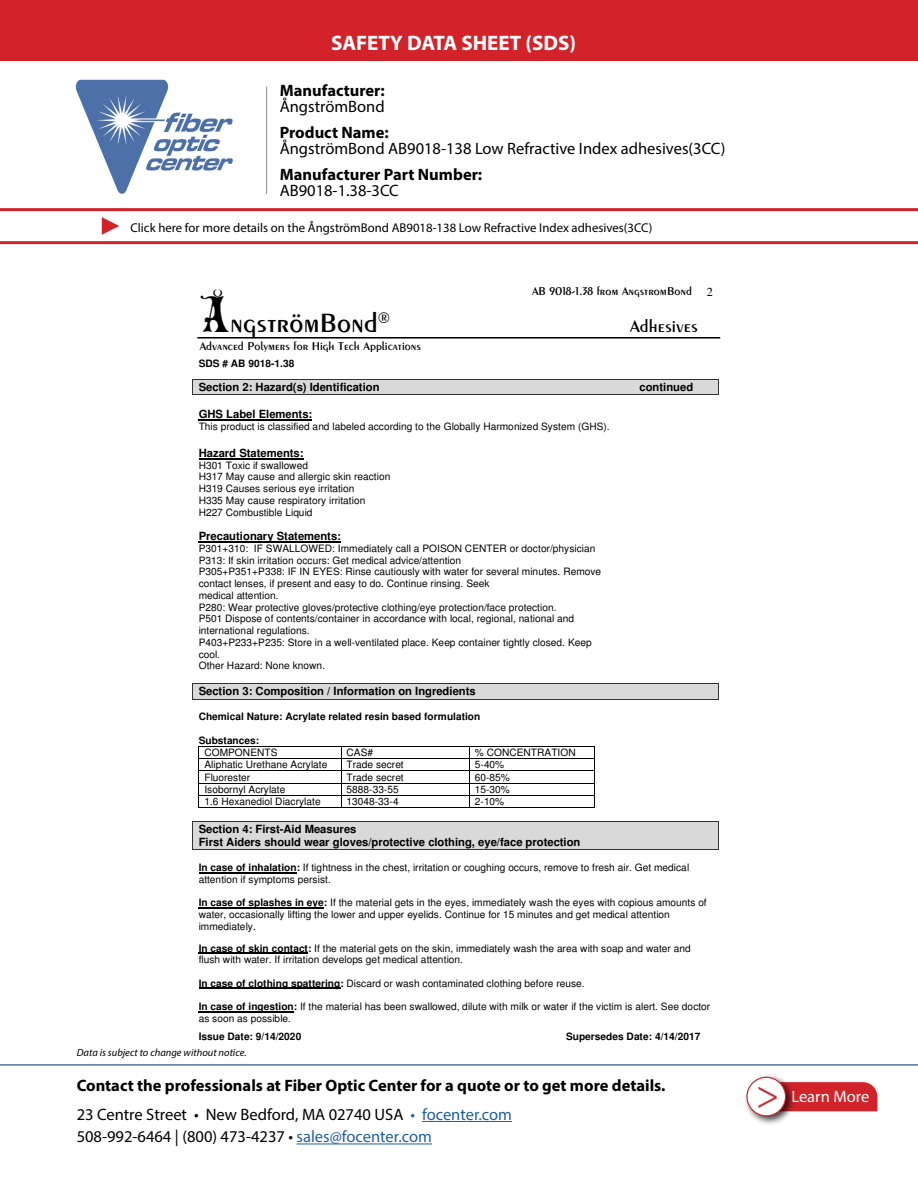
<style>
.page{position:relative;width:918px;height:1188px;background:#fff}
.page>*{position:absolute;margin:0;border:0;box-sizing:border-box;transform-origin:0 0}
.t1{font:42px "Minion Pro";color:#d2232a}
.t2{font:28.5px "Penwin";color:#000}
.t3{font:700 21px "Myriad Pro";color:#fff}
.t4{font:18.3px "Penwin";color:#000}
.t5{font:16.5px/22.5px "Myriad Pro";color:#000}
.t6{font:700 16.5px/16.5px "Myriad Pro";color:#000}
.t7{font:16.5px "Myriad Pro";color:#fff}
.t8{font:12.75px "Myriad Pro";color:#000}
.t9{font:12.3px "Penwin";color:#000}
.t10{font:12.3px "Times";color:#000}
.t11{font:700 11.25px/12.9px "Helvetica";color:#000}
.t12{font:italic 10.5px "Myriad Pro";color:#000}
.t13{font:10.2px/11.7px "Helvetica";color:#000}
.t14{font:700 10.2px/12.3px "Helvetica";color:#000}
.s1{font-weight:400}
.s2{font-weight:700}
.s3{font-family:"Max Circus";font-size:49.05px}
.s4{color:#215e9e}
</style>
<div class="page">
<hr style="left:422px;top:1121px;width:90px;height:1px;background:#215e9e">
<hr style="left:297px;top:1144px;width:135px;height:1px;background:#215e9e">
<hr style="left:0;top:1064px;width:918px;height:2px;background:#4f70a8">
<img style="left:75px;top:79px;width:158px;height:115px">
<hr style="left:266px;top:87px;width:1px;height:107px;background:#8a8c8e">
<div style="left:796px;top:1082px;width:81px;height:29px;background:#d2232a"></div>
<div style="left:743px;top:1074px;width:53px;height:52px;background:#000;opacity:.75"></div>
<div style="left:747px;top:1077px;width:39px;height:39px;background:#fff;border-radius:50%"></div>
<div style="left:746px;top:1077px;width:40px;height:39px;border:1px solid #d2232a;border-radius:50%"></div>
<hr style="left:0;top:241px;width:918px;height:3px;background:#d2232a">
<hr style="left:0;top:208px;width:918px;height:3px;background:#d2232a">
<svg style="left:102px;top:217px;width:17px;height:18px"></svg>
<div style="left:0;top:0;width:918px;height:60px;background:#d2232a"></div>
<hr style="left:197px;top:337px;width:523px;height:2px;background:#000">
<div style="left:193px;top:379px;width:526px;height:15px;background:#d9d9d9"></div>
<hr style="left:193px;top:379px;width:526px;height:1px;background:#333">
<hr style="left:193px;top:394px;width:526px;height:1px;background:#333">
<hr style="left:199px;top:419px;width:113px;height:1px;background:#000">
<hr style="left:199px;top:458px;width:105px;height:1px;background:#000">
<hr style="left:199px;top:541px;width:142px;height:2px;background:#000">
<div style="left:193px;top:684px;width:526px;height:15px;background:#d9d9d9"></div>
<hr style="left:193px;top:683px;width:526px;height:1px;background:#333">
<hr style="left:193px;top:699px;width:526px;height:1px;background:#333">
<hr style="left:199px;top:746px;width:142px;height:1px;background:#000">
<hr style="left:341px;top:746px;width:128px;height:1px;background:#000">
<hr style="left:470px;top:746px;width:125px;height:1px;background:#000">
<hr style="left:199px;top:758px;width:142px;height:1px;background:#000">
<hr style="left:341px;top:758px;width:128px;height:1px;background:#000">
<hr style="left:470px;top:758px;width:125px;height:1px;background:#000">
<hr style="left:199px;top:771px;width:142px;height:1px;background:#000">
<hr style="left:341px;top:771px;width:128px;height:1px;background:#000">
<hr style="left:470px;top:771px;width:125px;height:1px;background:#000">
<hr style="left:199px;top:783px;width:142px;height:1px;background:#000">
<hr style="left:341px;top:783px;width:128px;height:1px;background:#000">
<hr style="left:470px;top:783px;width:125px;height:1px;background:#000">
<hr style="left:199px;top:795px;width:142px;height:1px;background:#000">
<hr style="left:341px;top:795px;width:128px;height:1px;background:#000">
<hr style="left:470px;top:795px;width:125px;height:1px;background:#000">
<hr style="left:199px;top:807px;width:142px;height:1px;background:#000">
<svg style="left:341px;top:747px;width:1px;height:60px"></svg>
<hr style="left:341px;top:807px;width:128px;height:1px;background:#000">
<svg style="left:469px;top:746px;width:1px;height:62px"></svg>
<hr style="left:470px;top:807px;width:125px;height:1px;background:#000">
<div style="left:193px;top:821px;width:526px;height:14px;background:#d9d9d9"></div>
<hr style="left:193px;top:821px;width:526px;height:1px;background:#333">
<div style="left:193px;top:835px;width:526px;height:14px;background:#d9d9d9"></div>
<hr style="left:193px;top:849px;width:526px;height:1px;background:#333">
<hr style="left:199px;top:872px;width:98px;height:1px;background:#000">
<hr style="left:199px;top:907px;width:125px;height:1px;background:#000">
<hr style="left:199px;top:953px;width:109px;height:1px;background:#000">
<hr style="left:199px;top:988px;width:141px;height:1px;background:#000">
<hr style="left:199px;top:1011px;width:95px;height:2px;background:#000">
<p class="t3" style="left:331px;top:29px;width:246px">SAFETY DATA SHEET (SDS)</p>
<p class="t6" style="left:280px;top:81px;width:107px">Manufacturer:<br><span class="s1">ÅngströmBond</span></p>
<p class="t5" style="left:280px;top:124px;width:447px;line-height:16.5px"><span class="s2">Product Name:<br></span>ÅngströmBond AB9018-138 Low Refractive Index adhesives(3CC)</p>
<p class="t6" style="left:280px;top:165px;width:204px">Manufacturer Part Number:</p>
<p class="t5" style="left:280px;top:179px;width:121px">AB9018-1.38-3CC</p>
<p class="t8" style="left:131px;top:220px;width:523px">Click here for more details on the ÅngströmBond AB9018-138 Low Refractive Index adhesives(3CC)</p>
<p class="t2" style="left:199px;top:305px;width:193px"><span class="s3">Å</span>ngströmBond<sup>®</sup></p>
<p class="t9" style="left:200px;top:338px;width:223px">Advanced Polymers for High Tech Applications</p>
<p class="t14" style="left:199px;top:358px;width:97px">SDS # AB 9018-1.38</p>
<p class="t9" style="left:532px;top:284px;width:161px">AB 9018-1.38 from AngstromBond</p>
<p class="t4" style="left:630px;top:315px;width:69px">Adhesives</p>
<p class="t11" style="left:199px;top:381px;width:182px">Section 2: Hazard(s) Identification</p>
<p class="t11" style="left:640px;top:381px;width:55px">continued</p>
<p class="t11" style="left:199px;top:409px;width:115px">GHS Label Elements:</p>
<p class="t13" style="left:199px;top:421px;width:413px">This product is classified and labeled according to the Globally Harmonized System (GHS).</p>
<p class="t11" style="left:199px;top:447px;width:106px">Hazard Statements:</p>
<p class="t13" style="left:199px;top:460px;width:193px">H301 Toxic if swallowed<br>H317 May cause and allergic skin reaction<br>H319 Causes serious eye irritation<br>H335 May cause respiratory irritation<br>H227 Combustible Liquid</p>
<p class="t11" style="left:199px;top:531px;width:144px">Precautionary Statements:</p>
<p class="t13" style="left:199px;top:543px;width:404px">P301+310: IF SWALLOWED: Immediately call a POISON CENTER or doctor/physician P313: If skin irritation occurs: Get medical advice/attention<br>P305+P351+P338: IF IN EYES: Rinse cautiously with water for several minutes. Remove contact lenses, if present and easy to do. Continue rinsing. Seek<br>medical attention.<br>P280: Wear protective gloves/protective clothing/eye protection/face protection.<br>P501 Dispose of contents/container in accordance with local, regional, national and international regulations.<br>P403+P233+P235: Store in a well-ventilated place. Keep container tightly closed. Keep cool.<br>Other Hazard: None known.</p>
<p class="t11" style="left:199px;top:686px;width:279px">Section 3: Composition / Information on Ingredients</p>
<p class="t14" style="left:199px;top:712px;width:283px">Chemical Nature: Acrylate related resin based formulation</p>
<p class="t14" style="left:204px;top:735px;width:75px;text-indent:-6px">Substances:<br><span class="s1">COMPONENTS</span></p>
<p class="t13" style="left:347px;top:748px;width:28px">CAS#</p>
<p class="t13" style="left:475px;top:748px;width:102px">% CONCENTRATION</p>
<p class="t10" style="left:707px;top:287px;width:8px">2</p>
<p class="t13" style="left:204px;top:760px;width:124px">Aliphatic Urethane Acrylate</p>
<p class="t13" style="left:347px;top:760px;width:59px">Trade secret</p>
<p class="t13" style="left:475px;top:760px;width:31px">5-40%</p>
<p class="t13" style="left:204px;top:772px;width:47px">Fluorester</p>
<p class="t13" style="left:347px;top:772px;width:59px">Trade secret</p>
<p class="t13" style="left:475px;top:772px;width:36px">60-85%</p>
<p class="t13" style="left:204px;top:784px;width:82px">Isobornyl Acrylate</p>
<p class="t13" style="left:347px;top:784px;width:54px">5888-33-55</p>
<p class="t13" style="left:475px;top:784px;width:36px">15-30%</p>
<p class="t13" style="left:204px;top:797px;width:118px">1.6 Hexanediol Diacrylate</p>
<p class="t13" style="left:347px;top:797px;width:54px">13048-33-4</p>
<p class="t13" style="left:475px;top:797px;width:31px">2-10%</p>
<p class="t11" style="left:199px;top:824px;width:383px">Section 4: First-Aid Measures<br>First Aiders should wear gloves/protective clothing, eye/face protection</p>
<p class="t13" style="left:199px;top:862px;width:492px"><span class="s2">In case of inhalation:</span> If tightness in the chest, irritation or coughing occurs, remove to fresh air. Get medical attention if symptoms persist.</p>
<p class="t13" style="left:199px;top:898px;width:510px"><span class="s2">In case of splashes in eye:</span> If the material gets in the eyes, immediately wash the eyes with copious amounts of water, occasionally lifting the lower and upper eyelids. Continue for 15 minutes and get medical attention immediately.</p>
<p class="t13" style="left:199px;top:943px;width:494px"><span class="s2">In case of skin contact:</span> If the material gets on the skin, immediately wash the area with soap and water and flush with water. If irritation develops get medical attention.</p>
<p class="t13" style="left:199px;top:978px;width:388px"><span class="s2">In case of clothing spattering:</span> Discard or wash contaminated clothing before reuse.</p>
<p class="t13" style="left:199px;top:1002px;width:513px"><span class="s2">In case of ingestion:</span> If the material has been swallowed, dilute with milk or water if the victim is alert. See doctor as soon as possible.</p>
<p class="t14" style="left:199px;top:1031px;width:104px">Issue Date: 9/14/2020</p>
<p class="t14" style="left:566px;top:1031px;width:136px">Supersedes Date: 4/14/2017</p>
<p class="t12" style="left:77px;top:1046px;width:171px">Data is subject to change without notice.</p>
<p class="t6" style="left:77px;top:1076px;width:590px">Contact the professionals at Fiber Optic Center for a quote or to get more details.</p>
<p class="t5" style="left:77px;top:1103px;width:437px">23 Centre Street • New Bedford, MA 02740 USA <span class="s4">• focenter.com<br></span>508-992-6464 | (800) 473-4237 • <span class="s4">sales@focenter.com</span></p>
<p class="t1" style="left:756px;top:1066px;width:25px">&gt;</p>
<p class="t7" style="left:791px;top:1087px;width:79px">Learn More</p>
</div>
